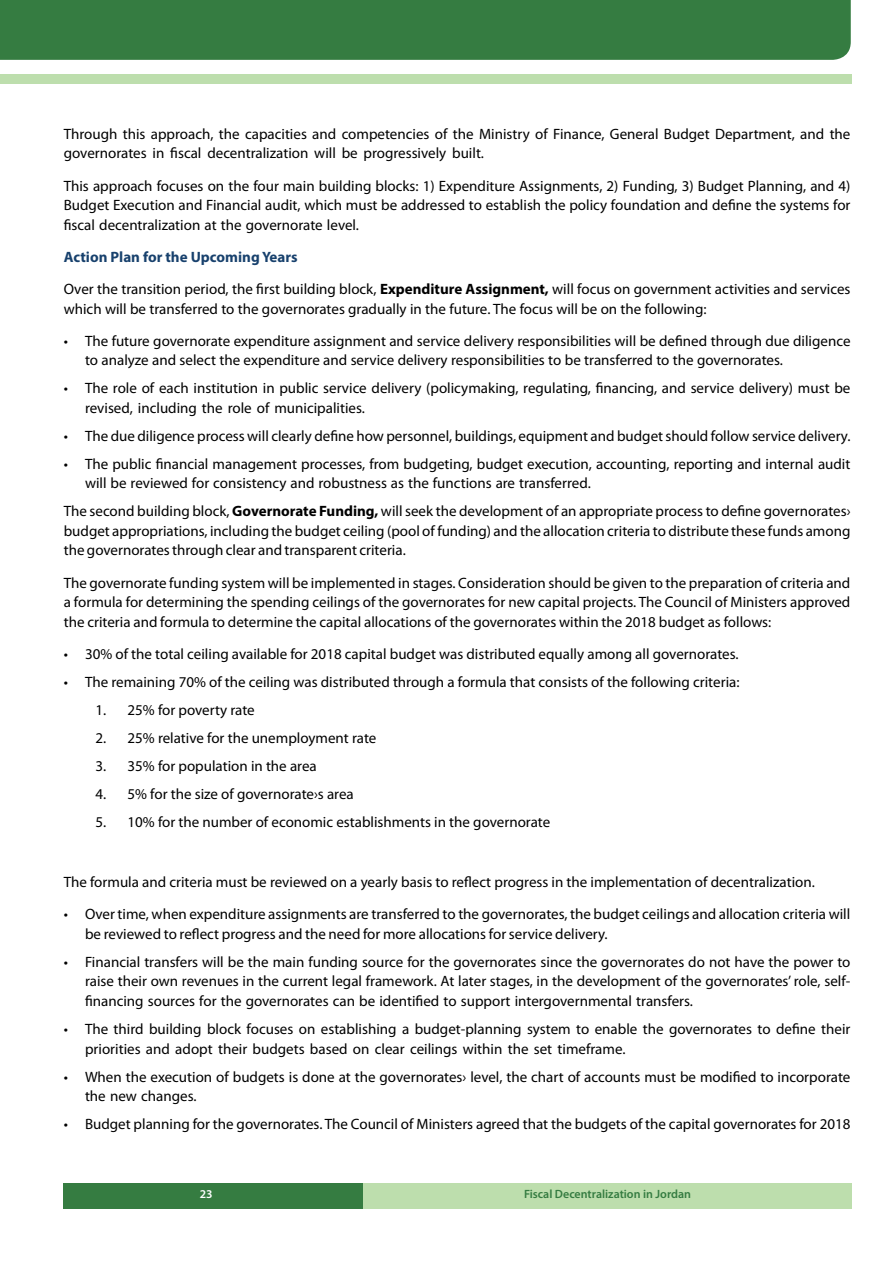
<style>
.page{position:relative;width:893px;height:1263px;background:#fff}
.page>*{position:absolute;margin:0;border:0;box-sizing:border-box;transform-origin:0 0}
.t1{font:15px/19.5px "Myriad Pro";color:#000}
.t2{font:600 12px "Myriad Pro";color:#357c41}
.t3{font:600 12px "Myriad Pro";color:#fff}
.s1{font-weight:700;color:#18416d}
.s2{font-weight:700}
</style>
<div class="page">
<div style="left:263px;top:1183px;width:588px;height:25px;background:#bddead"></div>
<div style="left:63px;top:1183px;width:300px;height:25px;background:#357c41"></div>
<div style="left:0;top:0;width:851px;height:60px;background:#357c41"></div>
<div style="left:0;top:74px;width:851px;height:9px;background:#bddead"></div>
<p class="t1" style="left:64px;top:124px;width:788px">Through this approach, the capacities and competencies of the Ministry of Finance, General Budget Department, and the governorates in fiscal decentralization will be progressively built.</p>
<p class="t1" style="left:64px;top:176px;width:788px;text-align:justify">This approach focuses on the four main building blocks: 1) Expenditure Assignments, 2) Funding, 3) Budget Planning, and 4)<br>Budget Execution and Financial audit, which must be addressed to establish the policy foundation and define the systems for fiscal decentralization at the governorate level.</p>
<p class="t1" style="left:64px;top:240px;width:788px;line-height:32.2px"><span class="s1">Action Plan for the Upcoming Years<br></span>Over the transition period, the first building block, <span class="s2">Expenditure Assignment,</span> will focus on government activities and services</p>
<p class="t1" style="left:64px;top:299px;width:644px">which will be transferred to the governorates gradually in the future. The focus will be on the following:</p>
<p class="t1" style="left:85px;top:331px;width:767px;text-indent:-21px">• The future governorate expenditure assignment and service delivery responsibilities will be defined through due diligence to analyze and select the expenditure and service delivery responsibilities to be transferred to the governorates.</p>
<p class="t1" style="left:85px;top:378px;width:767px;text-indent:-21px">• The role of each institution in public service delivery (policymaking, regulating, financing, and service delivery) must be revised, including the role of municipalities.</p>
<p class="t1" style="left:64px;top:426px;width:788px">• The due diligence process will clearly define how personnel, buildings, equipment and budget should follow service delivery.</p>
<p class="t1" style="left:85px;top:454px;width:767px;text-indent:-21px">• The public financial management processes, from budgeting, budget execution, accounting, reporting and internal audit will be reviewed for consistency and robustness as the functions are transferred.</p>
<p class="t1" style="left:64px;top:501px;width:788px;text-align:justify">The second building block, <span class="s2">Governorate Funding,</span> will seek the development of an appropriate process to define governorates› budget appropriations, including the budget ceiling (pool of funding) and the allocation criteria to distribute these funds among the governorates through clear and transparent criteria.</p>
<p class="t1" style="left:64px;top:573px;width:788px;text-align:justify">The governorate funding system will be implemented in stages. Consideration should be given to the preparation of criteria and a formula for determining the spending ceilings of the governorates for new capital projects. The Council of Ministers approved the criteria and formula to determine the capital allocations of the governorates within the 2018 budget as follows:</p>
<p class="t1" style="left:64px;top:644px;width:676px">• 30% of the total ceiling available for 2018 capital budget was distributed equally among all governorates.</p>
<p class="t1" style="left:64px;top:672px;width:677px">• The remaining 70% of the ceiling was distributed through a formula that consists of the following criteria:</p>
<p class="t1" style="left:95px;top:700px;width:161px">1. 25% for poverty rate</p>
<p class="t1" style="left:95px;top:728px;width:282px">2. 25% relative for the unemployment rate</p>
<p class="t1" style="left:95px;top:756px;width:223px">3. 35% for population in the area</p>
<p class="t1" style="left:95px;top:784px;width:260px">4. 5% for the size of governorate›s area</p>
<p class="t1" style="left:95px;top:812px;width:456px">5. 10% for the number of economic establishments in the governorate</p>
<p class="t1" style="left:64px;top:872px;width:753px">The formula and criteria must be reviewed on a yearly basis to reflect progress in the implementation of decentralization.</p>
<p class="t1" style="left:85px;top:904px;width:767px;text-indent:-21px">• Over time, when expenditure assignments are transferred to the governorates, the budget ceilings and allocation criteria will be reviewed to reflect progress and the need for more allocations for service delivery.</p>
<p class="t1" style="left:85px;top:952px;width:767px;text-align:justify;text-indent:-21px">• Financial transfers will be the main funding source for the governorates since the governorates do not have the power to raise their own revenues in the current legal framework. At later stages, in the development of the governorates’ role, self&shy;financing sources for the governorates can be identified to support intergovernmental transfers.</p>
<p class="t1" style="left:85px;top:1019px;width:767px;text-indent:-21px">• The third building block focuses on establishing a budget-planning system to enable the governorates to define their priorities and adopt their budgets based on clear ceilings within the set timeframe.</p>
<p class="t1" style="left:85px;top:1066px;width:767px;text-indent:-21px">• When the execution of budgets is done at the governorates› level, the chart of accounts must be modified to incorporate the new changes.</p>
<p class="t1" style="left:64px;top:1114px;width:788px">• Budget planning for the governorates. The Council of Ministers agreed that the budgets of the capital governorates for 2018</p>
<p class="t3" style="left:200px;top:1187px;width:14px">23</p>
<p class="t2" style="left:524px;top:1187px;width:169px">Fiscal Decentralization in Jordan</p>
</div>
